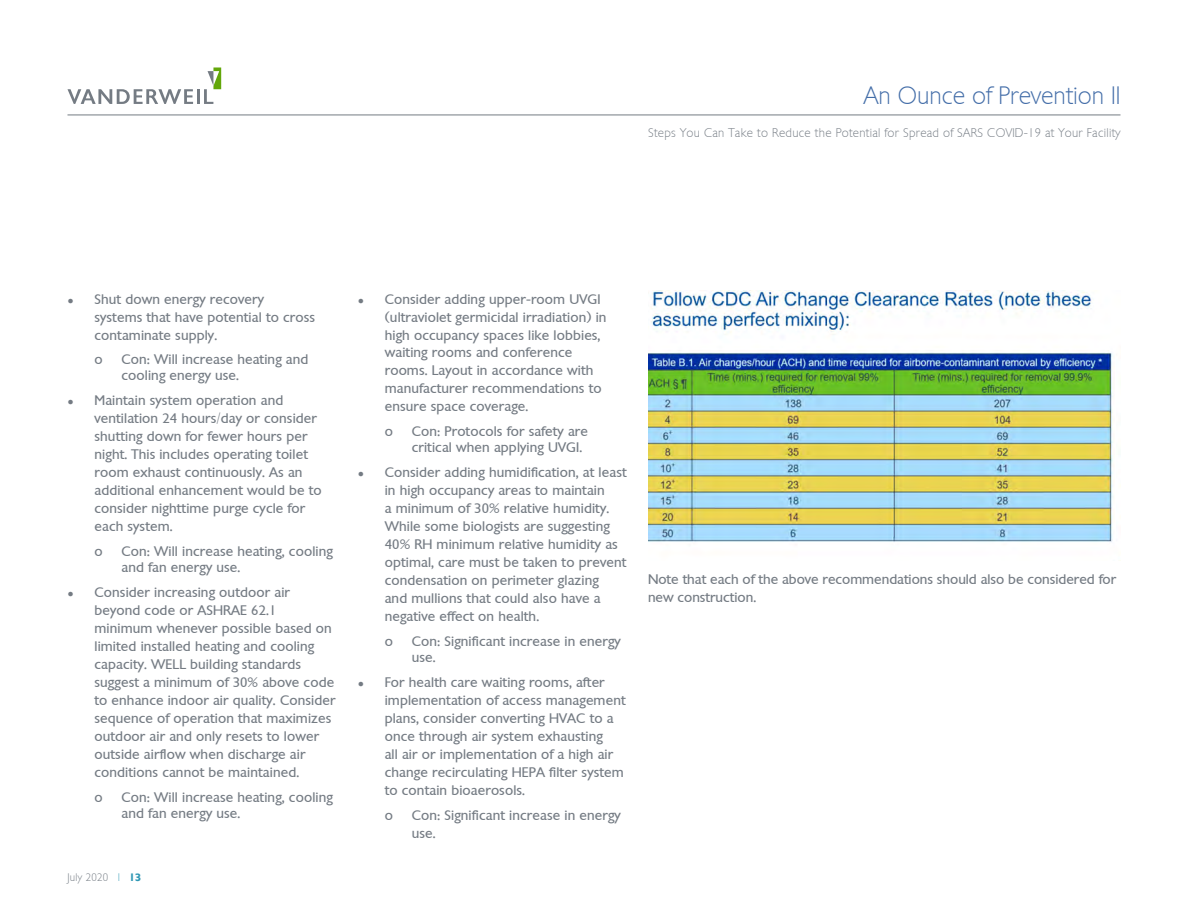
<style>
.page{position:relative;width:1188px;height:918px;background:#fff}
.page>*{position:absolute;margin:0;border:0;box-sizing:border-box;transform-origin:0 0}
.t1{font:200 24px "Chantilly";color:#436da8}
.t2{font:13.5px/18px "Chantilly";letter-spacing:.01em;color:#747b83}
.t3{font:200 12px "Chantilly";letter-spacing:.025em;color:#747b83}
.t4{font:200 10.5px "Chantilly";letter-spacing:.025em;color:#747b83}
.s1{font-family:"Arial";font-size:10.5px}
.s2{color:#2e97b4}
.s3{font-weight:600;color:#2e97b4}
</style>
<div class="page">
<hr style="left:68px;top:115px;width:1052px;height:1px;background:#747b83">
<svg style="left:68px;top:89px;width:125px;height:15px"></svg>
<hr style="left:197px;top:89px;width:3px;height:15px;background:#747b83">
<svg style="left:204px;top:68px;width:17px;height:36px"></svg>
<img style="left:648px;top:290px;width:465px;height:252px">
<h1 class="t1" style="left:864px;top:81px;width:258px">An Ounce of Prevention II</h1>
<p class="t3" style="left:648px;top:126px;width:474px">Steps You Can Take to Reduce the Potential for Spread of SARS COVID-19 at Your Facility</p>
<p class="t2" style="left:94px;top:290px;width:222px;text-indent:-27px"><span class="s1">●</span> Shut down energy recovery systems that have potential to cross contaminate supply.</p>
<p class="t2" style="left:94px;top:350px;width:10px">o</p>
<p class="t2" style="left:122px;top:351px;width:189px;line-height:16.2px">Con: Will increase heating and cooling energy use.</p>
<p class="t2" style="left:94px;top:391px;width:229px;text-indent:-27px"><span class="s1">●</span> Maintain system operation and ventilation 24 hours/day or consider shutting down for fewer hours per night. This includes operating toilet room exhaust continuously. As an additional enhancement would be to consider nighttime purge cycle for each system.</p>
<p class="t2" style="left:94px;top:542px;width:10px">o</p>
<p class="t2" style="left:122px;top:543px;width:213px;line-height:16.2px">Con: Will increase heating, cooling and fan energy use.</p>
<p class="t2" style="left:94px;top:583px;width:243px;text-indent:-27px"><span class="s1">●</span> Consider increasing outdoor air beyond code or ASHRAE 62.1 minimum whenever possible based on limited installed heating and cooling capacity. WELL building standards suggest a minimum of 30% above code to enhance indoor air quality. Consider sequence of operation that maximizes outdoor air and only resets to lower outside airflow when discharge air conditions cannot be maintained.</p>
<p class="t2" style="left:94px;top:788px;width:10px">o</p>
<p class="t2" style="left:122px;top:789px;width:213px;line-height:16.2px">Con: Will increase heating, cooling and fan energy use.</p>
<p class="t4" style="left:68px;top:871px;width:75px">July 2020 <span class="s2">|</span> <span class="s3">13</span></p>
<p class="t2" style="left:385px;top:290px;width:223px;text-indent:-27px"><span class="s1">●</span> Consider adding upper-room UVGI (ultraviolet germicidal irradiation) in high occupancy spaces like lobbies, waiting rooms and conference rooms. Layout in accordance with manufacturer recommendations to ensure space coverage.</p>
<p class="t2" style="left:385px;top:422px;width:10px">o</p>
<p class="t2" style="left:412px;top:423px;width:178px;line-height:16.2px">Con: Protocols for safety are critical when applying UVGI.</p>
<p class="t2" style="left:385px;top:463px;width:243px;text-indent:-27px"><span class="s1">●</span> Consider adding humidification, at least in high occupancy areas to maintain<br>a minimum of 30% relative humidity.<br>While some biologists are suggesting 40% RH minimum relative humidity as optimal, care must be taken to prevent condensation on perimeter glazing<br>and mullions that could also have a negative effect on health.</p>
<p class="t2" style="left:385px;top:632px;width:10px">o</p>
<p class="t2" style="left:412px;top:633px;width:211px;line-height:16.2px">Con: Significant increase in energy use.</p>
<p class="t2" style="left:385px;top:673px;width:242px;text-indent:-27px"><span class="s1">●</span> For health care waiting rooms, after implementation of access management plans, consider converting HVAC to a once through air system exhausting<br>all air or implementation of a high air change recirculating HEPA filter system to contain bioaerosols.</p>
<p class="t2" style="left:385px;top:806px;width:10px">o</p>
<p class="t2" style="left:412px;top:806px;width:211px">Con: Significant increase in energy use.</p>
<p class="t2" style="left:648px;top:570px;width:470px">Note that each of the above recommendations should also be considered for new construction.</p>
</div>
